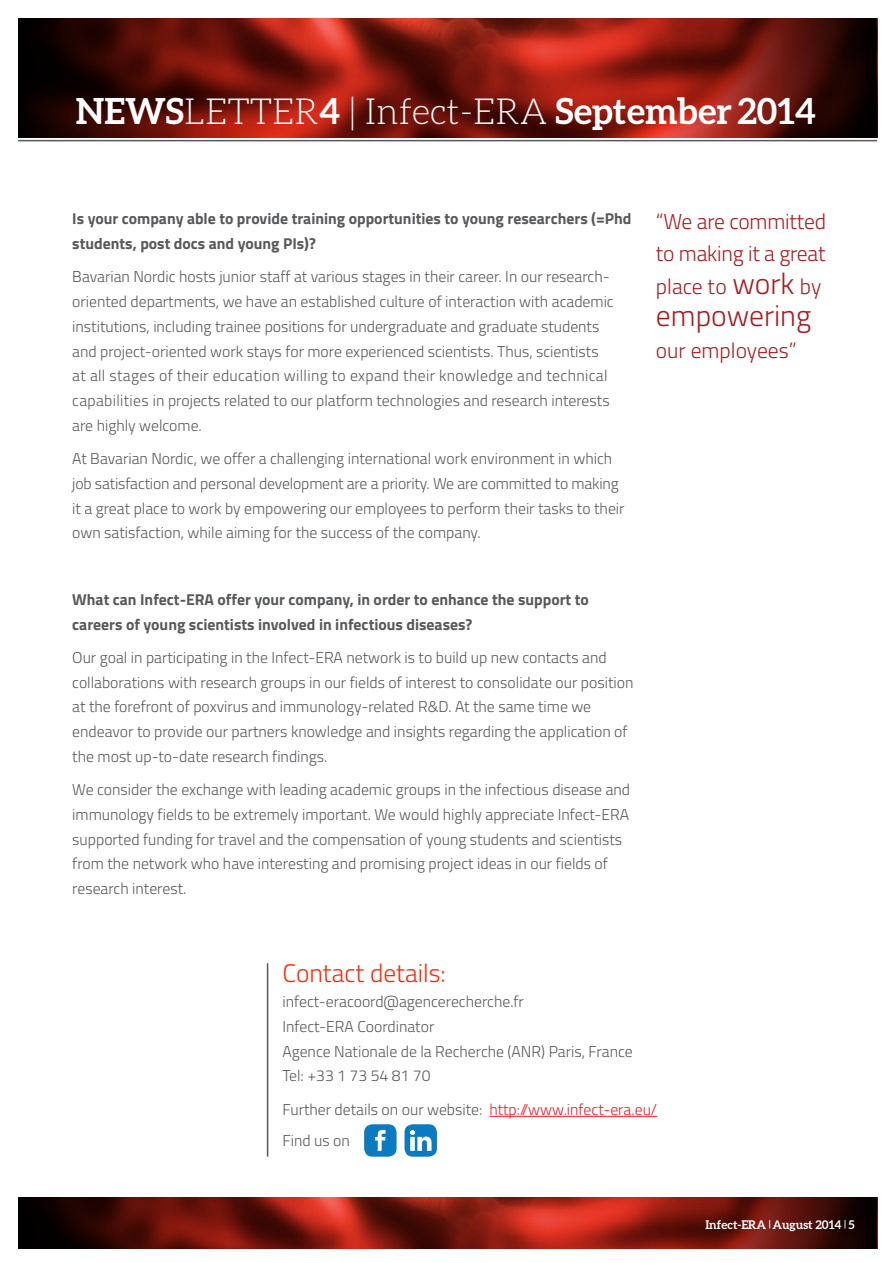
<style>
.page{position:relative;width:893px;height:1263px;background:#fff}
.page>*{position:absolute;margin:0;border:0;box-sizing:border-box;transform-origin:0 0}
.t1{font:700 36px "Aleo";color:#fff}
.t2{font:300 29.7px "Titillium";color:#a71f24}
.t3{font:300 25.5px "Titillium";color:#ff2b06}
.t4{font:300 21.6px/32.4px "Titillium";letter-spacing:-.01em;color:#a71f24;text-align:right}
.t5{font:300 15.75px/24.8px "Titillium";color:#58595b}
.t6{font:700 15.75px/24.8px "Titillium";color:#58595b}
.t7{font:700 12px "Aleo";color:#fff}
.t8{font:700 9px "Aleo";color:#fff}
.s1{font-weight:300}
.s2{color:#ed2024}
.s3{font-size:9px}
</style>
<div class="page">
<hr style="left:18px;top:140px;width:859px;height:1px;background:#58595b">
<svg style="left:18px;top:18px;width:859px;height:119px;background:#6e150d"></svg>
<svg style="left:18px;top:1197px;width:859px;height:51px;background:#6f160e"></svg>
<hr style="left:489px;top:1116px;width:168px;height:1px;background:#ed2024">
<hr style="left:267px;top:963px;width:1px;height:194px;background:#58595b">
<div style="left:405px;top:1124px;width:32px;height:33px;background:#0b7ac0;border-radius:8px"></div>
<svg style="left:410px;top:1130px;width:22px;height:21px"></svg>
<div style="left:364px;top:1124px;width:33px;height:33px;background:#0b7ac0;border-radius:8px"></div>
<svg style="left:375px;top:1130px;width:11px;height:21px"></svg>
<h1 class="t1" style="left:76px;top:90px;width:742px">NEWS<span class="s1">LETTER</span>4 <span class="s1">| Infect-ERA</span> September 2014</h1>
<p class="t6" style="left:72px;top:206px;width:561px">Is your company able to provide training opportunities to young researchers (=Phd students, post docs and young PIs ?(</p>
<p class="t5" style="left:72px;top:264px;width:539px">Bavarian Nordic hosts junior staff at various stages in their career In. our research-</p>
<p class="t5" style="left:72px;top:313px;width:539px">institutions, including trainee positions for undergraduate and graduate students and project-oriented work stays for more experienced scientists. Thus, scientists at all stages of their education willing to expand their knowledge and technical capabilities in projects related to our platform technologies and research interests are highly welcome.</p>
<p class="t5" style="left:72px;top:445px;width:554px">At Bavarian Nordic, we offer a challenging international work environment in which job satisfaction and personal development are a priority. We are committed to making<br>ait great place to work by empowering our employees to perform their tasks to their own satisfaction, while aiming for the success of the company.</p>
<p class="t5" style="left:72px;top:288px;width:543px">oriented departments, we have an established culture of interaction with academic</p>
<p class="t6" style="left:72px;top:586px;width:518px">What can Infect-ERA offer your company in, order to enhance the support to careers of young scientists involved in infectious diseases?</p>
<p class="t5" style="left:72px;top:644px;width:563px">Our goal in participating in the Infect-ERA network is to build up new contacts and collaborations with research groups in our fields of interest to consolidate our position at the forefront of poxvirus and immunology-related R&amp;D. At the same time we endeavor to provide our partners knowledge and insights regarding the application of the most up-to-date research findings.</p>
<p class="t5" style="left:72px;top:776px;width:559px">We consider the exchange with leading academic groups in the infectious disease and immunology fields to be extremely important. We would highly appreciate Infect-ERA supported funding for travel and the compensation of young students and scientists from the network who have interesting and promising project ideas in our fields of research interest.</p>
<h3 class="t4" style="left:656px;top:204px;width:172px">“We are committed to making ait great by</h3>
<h2 class="t2" style="left:732px;top:262px;width:64px">work</h2>
<h3 class="t4" style="left:656px;top:269px;width:72px">place to</h3>
<h2 class="t2" style="left:656px;top:294px;width:157px">empowering</h2>
<h3 class="t4" style="left:656px;top:334px;width:142px">our employees“</h3>
<h3 class="t3" style="left:282px;top:955px;width:165px">Contact details:</h3>
<p class="t5" style="left:282px;top:988px;width:352px">infect-eracoord@agencerecherche f r.<br>Infect-ERA Coordinator<br>Agence Nationale de la Recherche (ANR) Paris, France Tel: +33 1 73 54 81 70</p>
<p class="t5" style="left:282px;top:1092px;width:376px;line-height:31.8px">Further details on our website: <span class="s2">http://www.infect-era.eu/<br></span>Find us on</p>
<p class="t7" style="left:705px;top:1217px;width:62px">Infect-ERA</p>
<p class="t7" style="left:772px;top:1217px;width:84px">August 2014 5<span class="s3">|</span></p>
<p class="t8" style="left:769px;top:1219px;width:3px">|</p>
</div>
